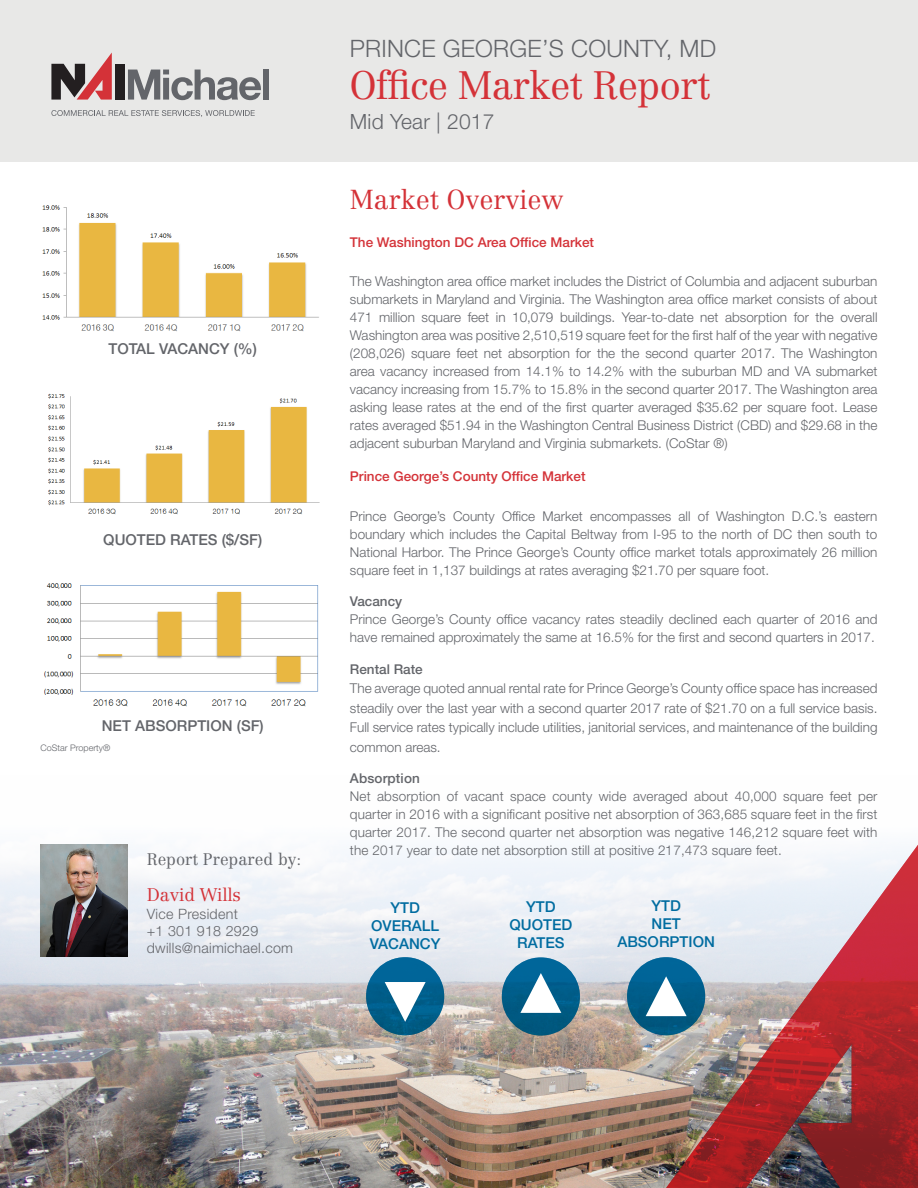
<style>
.page{position:relative;width:918px;height:1188px;background:#fff}
.page>*{position:absolute;margin:0;border:0;box-sizing:border-box;transform-origin:0 0}
.t1{font:300 39px "Centennial LT Std";letter-spacing:-.02em;color:#d43238}
.t2{font:300 27px "Centennial LT Std";color:#d43238}
.t3{font:300 24px "Helvetica Neue LT Std";letter-spacing:.01em;color:#63656a}
.t4{font:300 21px "Helvetica Neue LT Std";letter-spacing:.01em;color:#63656a}
.t5{font:300 18px "Centennial LT Std";color:#d43238}
.t6{font:300 16.5px "Centennial LT Std";color:#63656a}
.t7{font:500 15px "Helvetica Neue LT Std";color:#63656a}
.t8{font:500 15px/18px "Helvetica Neue LT Std";color:#006ca0;text-align:center}
.t9{font:300 14.25px "Helvetica Neue LT Std";letter-spacing:.02em;color:#63656a}
.t10{font:300 13.5px/18px "Helvetica Neue LT Std";color:#63656a;text-align:justify}
.t11{font:500 13.5px "Helvetica Neue LT Std";color:#d43238}
.t12{font:500 13.5px "Helvetica Neue LT Std";color:#63656a}
.t13{font:300 9px "Helvetica Neue LT Std";color:#63656a}
</style>
<div class="page">
<img style="left:0;top:844px;width:666px;height:344px">
<div style="left:0;top:0;width:918px;height:162px;background:#e8e8e7"></div>
<div style="left:115px;top:64px;width:9px;height:36px;background:#231f20"></div>
<svg style="left:51px;top:53px;width:61px;height:47px"></svg>
<svg style="left:128px;top:70px;width:133px;height:30px"></svg>
<div style="left:263px;top:70px;width:6px;height:30px;background:#63656a"></div>
<svg style="left:51px;top:110px;width:204px;height:7px"></svg>
<img style="left:42px;top:205px;width:277px;height:127px">
<img style="left:48px;top:393px;width:272px;height:122px">
<img style="left:44px;top:583px;width:275px;height:124px">
<img style="left:666px;top:845px;width:252px;height:343px">
<div style="left:366px;top:957px;width:78px;height:78px;background:linear-gradient(to bottom,#03699e,#00587e);border-radius:50%"></div>
<div style="left:502px;top:957px;width:78px;height:79px;background:linear-gradient(to bottom,#036a9f,#015477);border-radius:50%"></div>
<svg style="left:520px;top:973px;width:41px;height:40px"></svg>
<div style="left:627px;top:957px;width:78px;height:78px;background:linear-gradient(to bottom,#03689d,#00557b);border-radius:50%"></div>
<img style="left:40px;top:845px;width:88px;height:112px">
<svg style="left:385px;top:982px;width:41px;height:40px"></svg>
<svg style="left:646px;top:976px;width:41px;height:40px"></svg>
<p class="t7" style="left:108px;top:339px;width:150px">TOTAL VACANCY (%)</p>
<p class="t7" style="left:103px;top:530px;width:160px">QUOTED RATES ($/SF)</p>
<p class="t7" style="left:102px;top:716px;width:164px">NET ABSORPTION (SF)</p>
<p class="t13" style="left:40px;top:743px;width:71px">CoStar Property®</p>
<p class="t6" style="left:147px;top:850px;width:156px">Report Prepared by:</p>
<p class="t5" style="left:147px;top:884px;width:96px">David Wills</p>
<p class="t9" style="left:147px;top:905px;width:93px">Vice President</p>
<p class="t9" style="left:147px;top:922px;width:113px">+1 301 918 2929</p>
<p class="t9" style="left:147px;top:939px;width:148px">dwills@naimichael.com</p>
<p class="t3" style="left:350px;top:34px;width:368px">PRINCE GEORGE’S COUNTY, MD</p>
<p class="t1" style="left:350px;top:62px;width:362px">Office Market Report</p>
<p class="t4" style="left:350px;top:109px;width:146px">Mid Year | 2017</p>
<p class="t2" style="left:350px;top:184px;width:215px">Market Overview</p>
<p class="t11" style="left:350px;top:234px;width:246px">The Washington DC Area Office Market</p>
<p class="t10" style="left:350px;top:272px;width:529px">The Washington area office market includes the District of Columbia and adjacent suburban submarkets in Maryland and Virginia. The Washington area office market consists of about 471 million square feet in 10,079 buildings. Year-to-date net absorption for the overall Washington area was positive 2,510,519 square feet for the first half of the year with negative (208,026) square feet net absorption for the the second quarter 2017. The Washington area vacancy increased from 14.1% to 14.2% with the suburban MD and VA submarket vacancy increasing from 15.7% to 15.8% in the second quarter 2017. The Washington area asking lease rates at the end of the first quarter averaged $35.62 per square foot. Lease rates averaged $51.94 in the Washington Central Business District (CBD) and $29.68 in the adjacent suburban Maryland and Virginia submarkets. (CoStar ®)</p>
<p class="t11" style="left:350px;top:468px;width:237px">Prince George’s County Office Market</p>
<p class="t10" style="left:350px;top:507px;width:529px">Prince George’s County Office Market encompasses all of Washington D.C.’s eastern boundary which includes the Capital Beltway from I-95 to the north of DC then south to National Harbor. The Prince George’s County office market totals approximately 26 million square feet in 1,137 buildings at rates averaging $21.70 per square foot.</p>
<p class="t12" style="left:350px;top:593px;width:54px">Vacancy</p>
<p class="t10" style="left:350px;top:610px;width:529px">Prince George’s County office vacancy rates steadily declined each quarter of 2016 and have remained approximately the same at 16.5% for the first and second quarters in 2017.</p>
<p class="t12" style="left:350px;top:661px;width:74px">Rental Rate</p>
<p class="t10" style="left:350px;top:678px;width:529px;line-height:19.5px">The average quoted annual rental rate for Prince George’s County office space has increased steadily over the last year with a second quarter 2017 rate of $21.70 on a full service basis.<br>Full service rates typically include utilities, janitorial services, and maintenance of the building common areas.</p>
<p class="t12" style="left:350px;top:770px;width:71px">Absorption</p>
<p class="t10" style="left:350px;top:787px;width:529px">Net absorption of vacant space county wide averaged about 40,000 square feet per quarter in 2016 with a significant positive net absorption of 363,685 square feet in the first quarter 2017. The second quarter net absorption was negative 146,212 square feet with the 2017 year to date net absorption still at positive 217,473 square feet.</p>
<p class="t8" style="left:390px;top:899px;width:31px">YTD</p>
<p class="t8" style="left:370px;top:917px;width:72px;text-align:left">OVERALL<br>VACANCY</p>
<p class="t8" style="left:526px;top:897px;width:31px">YTD</p>
<p class="t8" style="left:509px;top:915px;width:64px">QUOTED<br>RATES</p>
<p class="t8" style="left:651px;top:896px;width:31px">YTD</p>
<p class="t8" style="left:617px;top:914px;width:99px">NET<br>ABSORPTION</p>
</div>
